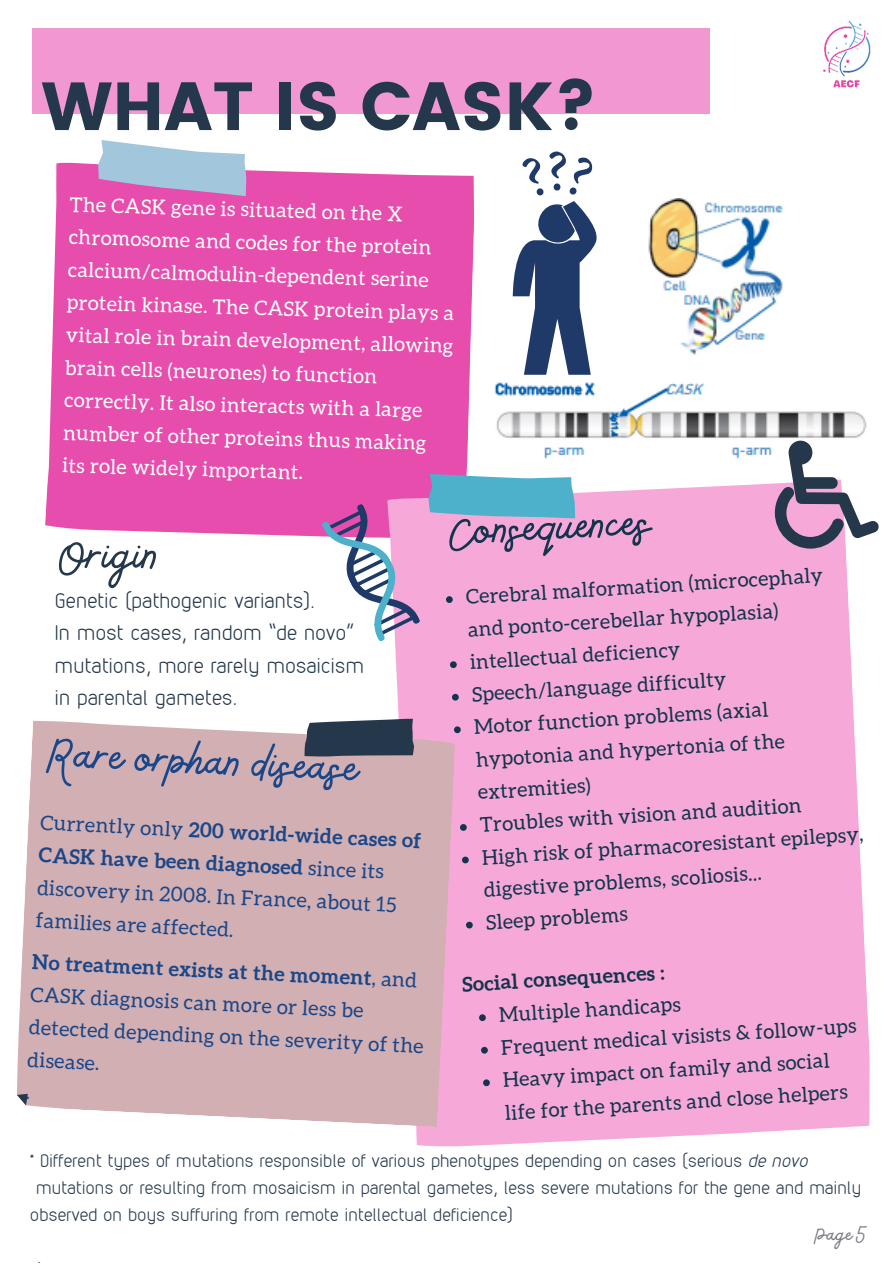
<style>
.page{position:relative;width:893px;height:1264px;background:#fff}
.page>*{position:absolute;margin:0;border:0;box-sizing:border-box;transform-origin:0 0}
.t1{font:67.8px "Poppins";color:#24374b}
.t2{font:53.85px "Bellaboo";color:#24374b}
.t3{font:52.95px "Bellaboo";color:#1a4789}
.t4{font:52.8px "Bellaboo";color:#13344c}
.t5{font:24px "Bellaboo";color:#7e7b87}
.t6{font:20.55px/32.8px "Aleo";color:#1a4789}
.t7{font:20.4px/32.2px "Aleo";color:#13344c}
.t8{font:20.4px/32.7px "Aleo";color:#fff}
.t9{font:100 20.4px/32.5px "VDS";letter-spacing:.02em;color:#24374b}
.t10{font:700 20.4px "Aleo";color:#13344c}
.t11{font:100 17.4px "VDS";letter-spacing:.02em;color:#24374b}
.s1{font-weight:700}
.s2{font-style:italic}
</style>
<div class="page">
<div style="left:32px;top:28px;width:677px;height:86px;background:#f098cf"></div>
<div style="left:45px;top:162px;width:429px;height:375px;background:#e64dad"></div>
<svg style="left:99px;top:140px;width:148px;height:56px"></svg>
<div style="left:387px;top:479px;width:482px;height:667px;background:#f6a9d9"></div>
<svg style="left:429px;top:474px;width:146px;height:44px;background:#63b4ce"></svg>
<svg style="left:25px;top:721px;width:429px;height:405px;fill:#d2afb2"></svg>
<div style="left:17px;top:718px;width:397px;height:387px;background:#d2afb2"></div>
<svg style="left:321px;top:503px;width:100px;height:139px"></svg>
<svg style="left:512px;top:201px;width:85px;height:174px"></svg>
<svg style="left:522px;top:151px;width:70px;height:44px"></svg>
<img style="left:648px;top:198px;width:135px;height:157px">
<img style="left:494px;top:382px;width:373px;height:77px">
<img style="left:823px;top:20px;width:48px;height:68px">
<svg style="left:774px;top:440px;width:105px;height:108px"></svg>
<svg style="left:446px;top:596px;width:7px;height:7px"></svg>
<svg style="left:450px;top:661px;width:7px;height:7px"></svg>
<svg style="left:452px;top:693px;width:7px;height:7px"></svg>
<svg style="left:454px;top:726px;width:7px;height:7px"></svg>
<svg style="left:460px;top:823px;width:7px;height:8px"></svg>
<svg style="left:462px;top:856px;width:7px;height:7px"></svg>
<svg style="left:466px;top:921px;width:7px;height:7px"></svg>
<svg style="left:479px;top:1014px;width:7px;height:7px"></svg>
<svg style="left:481px;top:1046px;width:7px;height:7px"></svg>
<svg style="left:483px;top:1079px;width:7px;height:7px"></svg>
<p class="t1" style="left:41px;top:67px;width:557px">WHAT IS CASK?</p>
<p class="t8" style="left:70px;top:187px;width:389px;rotate:2deg">The CASK gene is situated on the X chromosome and codes for the protein calcium/calmodulin-dependent serine protein kinase. The CASK protein plays a vital role in brain development, allowing brain cells (neurones) to function correctly. It also interacts with a large number of other proteins thus making its role widely important.</p>
<p class="t2" style="left:59px;top:520px;width:100px">Origin</p>
<p class="t9" style="left:55px;top:583px;width:261px">Genetic (pathogenic variants).</p>
<p class="t9" style="left:55px;top:616px;width:310px">In most cases, random “de novo” mutations, more rarely mosaicism in parental gametes.</p>
<p class="t3" style="left:51px;top:718px;width:311px;rotate:3deg">Rare orphan disease</p>
<p class="t6" style="left:41px;top:804px;width:382px;rotate:3deg">Currently only <span class="s1">200 world-wide cases of CASK have been diagnosed</span> since its discovery in 2008. In France, about 15 families are affected.</p>
<p class="t6" style="left:33px;top:944px;width:397px;rotate:3deg"><span class="s1">No treatment exists at the moment</span>, and<br>CASK diagnosis can more or less be detected depending on the severity of the disease.</p>
<p class="t4" style="left:448px;top:498px;width:202px;rotate:-3deg">Consequences</p>
<p class="t7" style="left:464px;top:582px;width:359px;rotate:-4deg">Cerebral malformation (microcephaly and ponto-cerebellar hypoplasia)</p>
<p class="t7" style="left:469px;top:646px;width:212px;rotate:-4deg">intellectual deficiency</p>
<p class="t7" style="left:471px;top:679px;width:256px;rotate:-4deg">Speech/language difficulty</p>
<p class="t7" style="left:472px;top:712px;width:311px;rotate:-4deg">Motor function problems (axial hypotonia and hypertonia of the extremities)</p>
<p class="t7" style="left:479px;top:810px;width:324px;rotate:-4deg">Troubles with vision and audition</p>
<p class="t7" style="left:480px;top:843px;width:384px;rotate:-4deg">High risk of pharmacoresistant epilepsy, digestive problems, scoliosis...</p>
<p class="t7" style="left:484px;top:906px;width:143px;rotate:-4deg">Sleep problems</p>
<p class="t10" style="left:461px;top:973px;width:204px;rotate:-4deg">Social consequences :</p>
<p class="t7" style="left:498px;top:999px;width:184px;rotate:-4deg">Multiple handicaps</p>
<p class="t7" style="left:500px;top:1032px;width:357px;rotate:-4deg">Frequent medical visists &amp; follow-ups</p>
<p class="t7" style="left:501px;top:1065px;width:345px;rotate:-4deg">Heavy impact on family and social life for the parents and close helpers</p>
<p class="t11" style="left:30px;top:1150px;width:779px">* Different types of mutations responsible of various phenotypes depending on cases (serious <span class="s2">de novo</span></p>
<p class="t11" style="left:36px;top:1177px;width:826px">mutations or resulting from mosaicism in parental gametes, less severe mutations for the gene and mainly</p>
<p class="t11" style="left:30px;top:1204px;width:484px">observed on boys suffuring from remote intellectual deficience)</p>
<p class="t5" style="left:815px;top:1218px;width:54px">Page 5</p>
</div>
